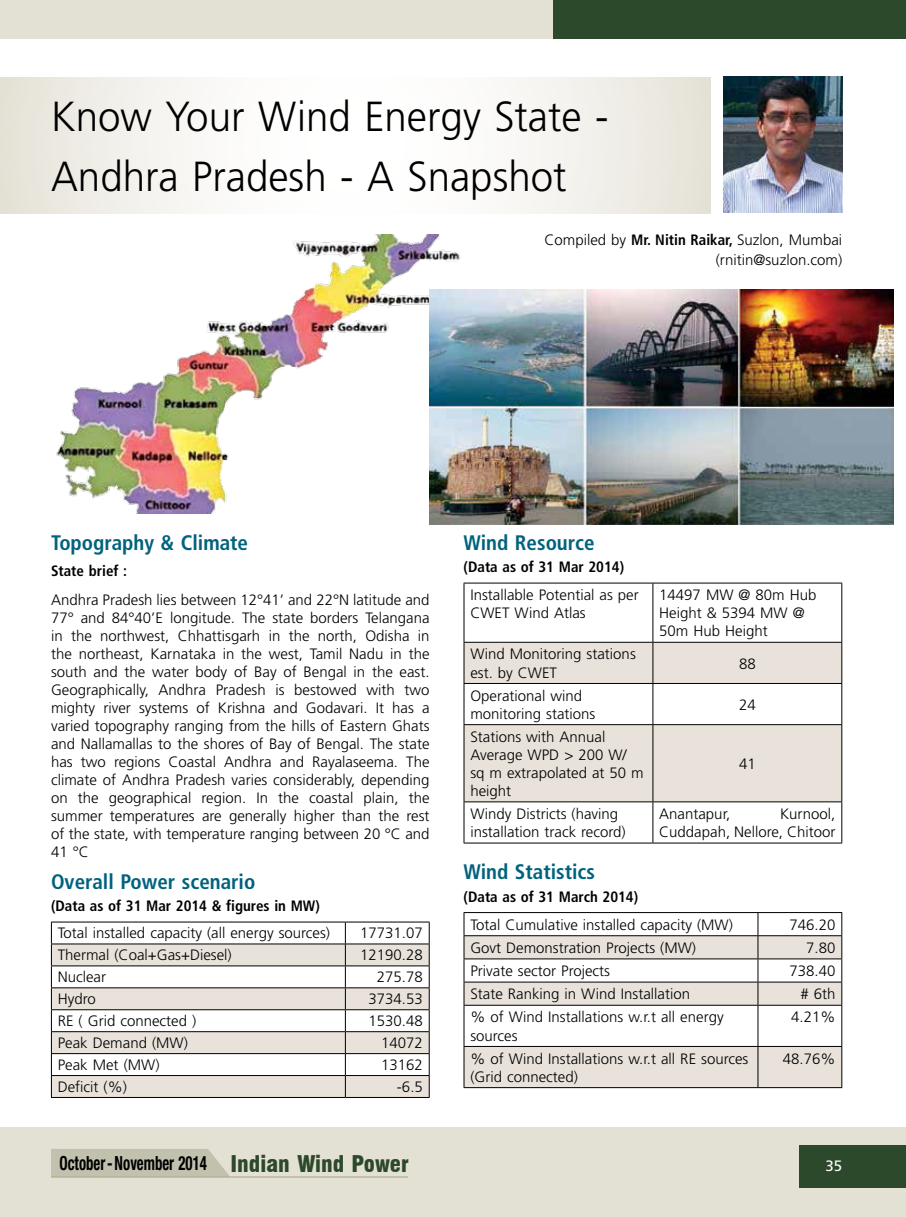
<style>
.page{position:relative;width:906px;height:1217px;background:#fff}
.page>*{position:absolute;margin:0;border:0;box-sizing:border-box;transform-origin:0 0}
.t1{font:300 42px/60px "Frutiger LT Std";color:#000;scale:.96 1}
.t2{font:700 condensed 21px "Frutiger LT Std";color:#00627d}
.t3{font:700 condensed 19.5px "Helvetica Neue LT Pro";color:#000;scale:.76 1}
.t4{font:300 15px/18px "Frutiger LT Std";color:#000}
.t5{font:700 condensed 15px "Frutiger LT Std";color:#000}
.t6{font:15px "Frutiger LT Std";color:#fff}
.s1{font-weight:700;font-stretch:condensed}
.s2{font-family:"Swiss 721 BT";font-weight:900;font-size:22.5px;color:#2d492c}
</style>
<div class="page">
<div style="left:553px;top:0;width:353px;height:38px;background:#2d492c"></div>
<div style="left:0;top:0;width:553px;height:38px;background:#e3e0d4"></div>
<div style="left:0;top:1127px;width:906px;height:89px;background:#e3e0d4"></div>
<hr style="left:0;top:0;width:1px;height:38px;background:#2d492c">
<div style="left:799px;top:1144px;width:107px;height:43px;background:#2d492c"></div>
<div style="left:51px;top:1149px;width:178px;height:27px;background:#c2c1ae"></div>
<hr style="left:51px;top:1176px;width:357px;height:1px;background:#a2a389">
<svg style="left:0;top:77px;width:710px;height:136px"></svg>
<img style="left:723px;top:77px;width:119px;height:136px">
<hr style="left:51px;top:921px;width:294px;height:1px;background:#000">
<hr style="left:345px;top:921px;width:84px;height:1px;background:#000">
<svg style="left:51px;top:922px;width:379px;height:174px"></svg>
<hr style="left:51px;top:1096px;width:294px;height:1px;background:#000">
<hr style="left:345px;top:1096px;width:84px;height:1px;background:#000">
<div style="left:464px;top:642px;width:377px;height:41px;background:#e8e2da"></div>
<svg style="left:464px;top:684px;width:377px;height:158px"></svg>
<hr style="left:463px;top:582px;width:190px;height:1px;background:#000">
<hr style="left:463px;top:583px;width:1px;height:58px;background:#000">
<hr style="left:653px;top:582px;width:189px;height:1px;background:#000">
<hr style="left:652px;top:583px;width:1px;height:58px;background:#000">
<hr style="left:841px;top:583px;width:1px;height:58px;background:#000">
<hr style="left:463px;top:641px;width:190px;height:1px;background:#000">
<hr style="left:463px;top:642px;width:1px;height:41px;background:#000">
<hr style="left:653px;top:641px;width:189px;height:1px;background:#000">
<hr style="left:652px;top:642px;width:1px;height:41px;background:#000">
<hr style="left:841px;top:642px;width:1px;height:41px;background:#000">
<hr style="left:463px;top:683px;width:190px;height:1px;background:#000">
<hr style="left:463px;top:683px;width:1px;height:41px;background:#000">
<hr style="left:653px;top:683px;width:189px;height:1px;background:#000">
<hr style="left:652px;top:683px;width:1px;height:41px;background:#000">
<hr style="left:841px;top:683px;width:1px;height:41px;background:#000">
<hr style="left:463px;top:724px;width:190px;height:1px;background:#000">
<hr style="left:463px;top:724px;width:1px;height:77px;background:#000">
<hr style="left:653px;top:724px;width:189px;height:1px;background:#000">
<hr style="left:652px;top:724px;width:1px;height:77px;background:#000">
<hr style="left:841px;top:724px;width:1px;height:77px;background:#000">
<hr style="left:463px;top:801px;width:190px;height:1px;background:#000">
<hr style="left:463px;top:802px;width:1px;height:40px;background:#000">
<hr style="left:653px;top:801px;width:189px;height:1px;background:#000">
<hr style="left:652px;top:802px;width:1px;height:40px;background:#000">
<hr style="left:841px;top:802px;width:1px;height:40px;background:#000">
<hr style="left:463px;top:842px;width:190px;height:1px;background:#000">
<hr style="left:653px;top:842px;width:189px;height:1px;background:#000">
<div style="left:464px;top:1046px;width:377px;height:40px;background:#e8e2da"></div>
<hr style="left:463px;top:911px;width:295px;height:1px;background:#000">
<hr style="left:758px;top:911px;width:84px;height:1px;background:#000">
<svg style="left:463px;top:912px;width:379px;height:133px"></svg>
<hr style="left:463px;top:1004px;width:295px;height:1px;background:#000">
<hr style="left:463px;top:1005px;width:1px;height:40px;background:#000">
<hr style="left:758px;top:1004px;width:84px;height:1px;background:#000">
<hr style="left:757px;top:1005px;width:1px;height:40px;background:#000">
<hr style="left:841px;top:1005px;width:1px;height:40px;background:#000">
<hr style="left:463px;top:1045px;width:295px;height:1px;background:#000">
<hr style="left:463px;top:1046px;width:1px;height:40px;background:#000">
<hr style="left:758px;top:1045px;width:84px;height:1px;background:#000">
<hr style="left:757px;top:1046px;width:1px;height:40px;background:#000">
<hr style="left:841px;top:1046px;width:1px;height:40px;background:#000">
<hr style="left:463px;top:1086px;width:295px;height:1px;background:#000">
<hr style="left:758px;top:1086px;width:84px;height:1px;background:#000">
<img style="left:56px;top:234px;width:404px;height:279px">
<img style="left:429px;top:289px;width:464px;height:235px">
<h1 class="t1" style="left:51px;top:87px;width:582px">Know Your Wind Energy State -<br>Andhra Pradesh - A Snapshot</h1>
<p class="t4" style="left:544px;top:230px;width:299px;line-height:20.1px;text-align:right">Compiled by <span class="s1">Mr. Nitin Raikar,</span> Suzlon, Mumbai (rnitin@suzlon.com)</p>
<h2 class="t2" style="left:51px;top:530px;width:199px">Topography &amp; Climate</h2>
<p class="t5" style="left:51px;top:562px;width:78px">State brief :</p>
<p class="t4" style="left:51px;top:591px;width:380px;text-align:justify">Andhra Pradesh lies between 12°41’ and 22°N latitude and 77° and 84°40’E longitude. The state borders Telangana in the northwest, Chhattisgarh in the north, Odisha in the northeast, Karnataka in the west, Tamil Nadu in the south and the water body of Bay of Bengal in the east.<br>Geographically, Andhra Pradesh is bestowed with two mighty river systems of Krishna and Godavari. It has a varied topography ranging from the hills of Eastern Ghats and Nallamallas to the shores of Bay of Bengal. The state has two regions Coastal Andhra and Rayalaseema. The climate of Andhra Pradesh varies considerably, depending on the geographical region. In the coastal plain, the summer temperatures are generally higher than the rest of the state, with temperature ranging between 20 °C and 41 °C</p>
<h2 class="t2" style="left:51px;top:868px;width:206px">Overall Power scenario</h2>
<p class="t5" style="left:51px;top:896px;width:270px">(Data as of 31 Mar 2014 &amp; figures in MW)</p>
<p class="t4" style="left:58px;top:924px;width:274px">Total installed capacity (all energy sources)</p>
<p class="t4" style="left:360px;top:924px;width:64px">17731.07</p>
<p class="t4" style="left:58px;top:946px;width:175px">Thermal (Coal+Gas+Diesel)</p>
<p class="t4" style="left:360px;top:946px;width:64px">12190.28</p>
<p class="t4" style="left:58px;top:968px;width:50px">Nuclear</p>
<p class="t4" style="left:377px;top:968px;width:47px">275.78</p>
<p class="t4" style="left:58px;top:990px;width:40px">Hydro</p>
<p class="t4" style="left:368px;top:990px;width:56px">3734.53</p>
<p class="t4" style="left:58px;top:1011px;width:140px">RE ( Grid connected )</p>
<p class="t4" style="left:368px;top:1011px;width:56px">1530.48</p>
<p class="t4" style="left:58px;top:1033px;width:132px">Peak Demand (MW)</p>
<p class="t4" style="left:381px;top:1033px;width:43px">14072</p>
<p class="t4" style="left:58px;top:1055px;width:103px">Peak Met (MW)</p>
<p class="t4" style="left:381px;top:1055px;width:43px">13162</p>
<p class="t4" style="left:58px;top:1077px;width:71px">Deficit (%)</p>
<p class="t4" style="left:397px;top:1077px;width:27px">-6.5</p>
<h2 class="t2" style="left:463px;top:530px;width:132px">Wind Resource</h2>
<p class="t5" style="left:463px;top:558px;width:162px">(Data as of 31 Mar 2014)</p>
<p class="t4" style="left:470px;top:586px;width:170px">Installable Potential as per<br>CWET Wind Atlas</p>
<p class="t4" style="left:659px;top:586px;width:159px">14497 MW @ 80m Hub<br>Height &amp; 5394 MW @<br>50m Hub Height</p>
<p class="t4" style="left:470px;top:645px;width:167px">Wind Monitoring stations est. by CWET</p>
<p class="t4" style="left:739px;top:654px;width:18px">88</p>
<p class="t4" style="left:470px;top:686px;width:127px">Operational wind monitoring stations</p>
<p class="t4" style="left:739px;top:695px;width:18px">24</p>
<p class="t4" style="left:470px;top:727px;width:175px">Stations with Annual<br>Average WPD &gt; 200 W/ sq m extrapolated at 50 m height</p>
<p class="t4" style="left:739px;top:754px;width:18px">41</p>
<p class="t4" style="left:470px;top:805px;width:157px">Windy Districts (having installation track record)</p>
<p class="t4" style="left:659px;top:805px;width:73px">Anantapur,</p>
<p class="t4" style="left:659px;top:805px;width:178px;text-align:right">Kurnool,<br>Cuddapah, Nellore, Chitoor</p>
<h2 class="t2" style="left:463px;top:859px;width:133px">Wind Statistics</h2>
<p class="t5" style="left:463px;top:887px;width:176px">(Data as of 31 March 2014)</p>
<p class="t4" style="left:470px;top:915px;width:264px">Total Cumulative installed capacity (MW)</p>
<p class="t4" style="left:789px;top:915px;width:47px">746.20</p>
<p class="t4" style="left:470px;top:938px;width:227px">Govt Demonstration Projects (MW)</p>
<p class="t4" style="left:806px;top:938px;width:31px">7.80</p>
<p class="t4" style="left:470px;top:961px;width:141px">Private sector Projects</p>
<p class="t4" style="left:789px;top:961px;width:47px">738.40</p>
<p class="t4" style="left:470px;top:985px;width:221px">State Ranking in Wind Installation</p>
<p class="t4" style="left:800px;top:985px;width:37px"># 6th</p>
<p class="t4" style="left:470px;top:1008px;width:255px">% of Wind Installations w.r.t all energy sources</p>
<p class="t4" style="left:791px;top:1008px;width:46px">4.21%</p>
<p class="t4" style="left:470px;top:1049px;width:279px">% of Wind Installations w.r.t all RE sources (Grid connected)</p>
<p class="t4" style="left:783px;top:1049px;width:54px">48.76%</p>
<h3 class="t3" style="left:60px;top:1150px;width:461px">October-November 2014 <span class="s2">Indian Wind Power</span></h3>
<p class="t6" style="left:825px;top:1156px;width:18px">35</p>
</div>
